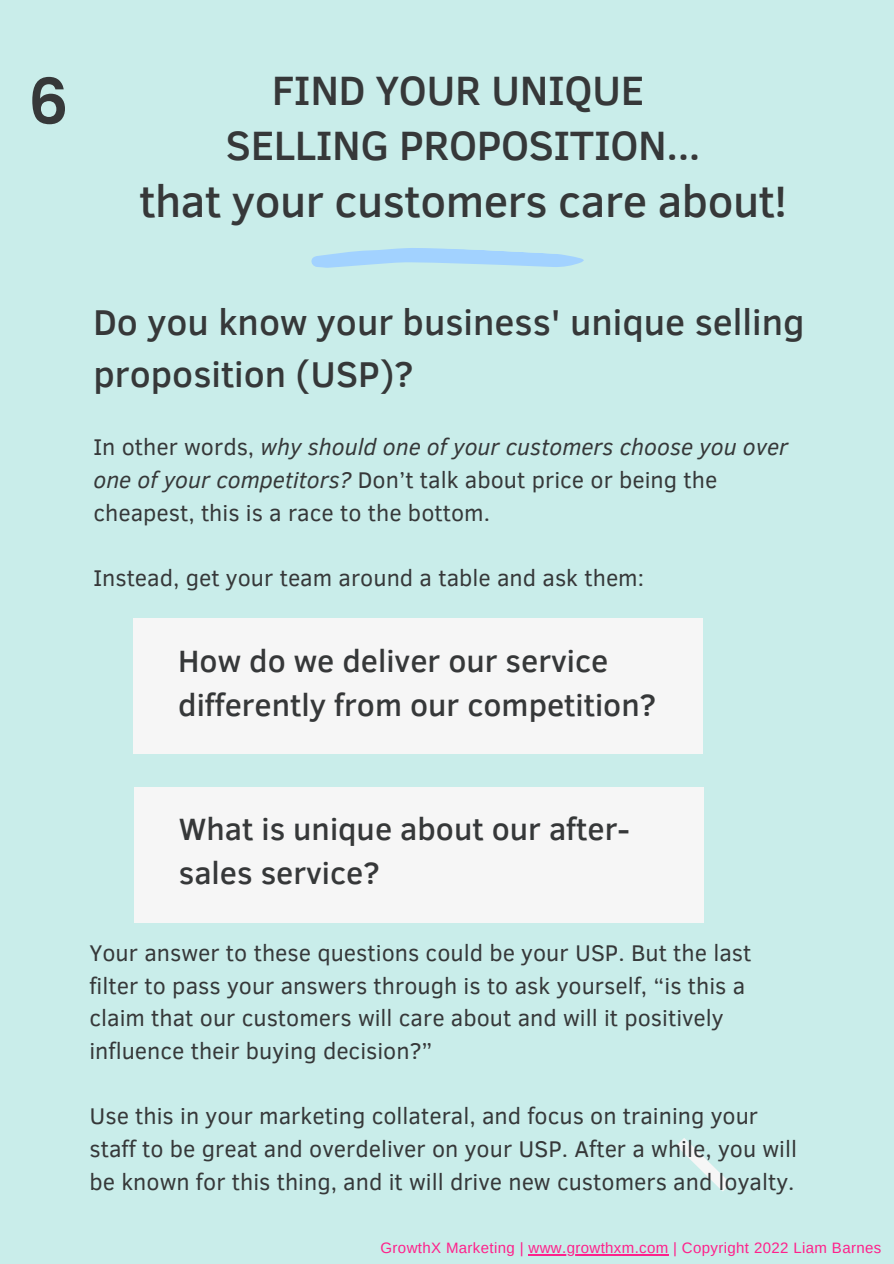
<style>
.page{position:relative;width:894px;height:1264px;background:#fff}
.page>*{position:absolute;margin:0;border:0;box-sizing:border-box;transform-origin:0 0}
.t1{font:600 63.45px "Poppins";color:#363839}
.t2{font:500 45px "Clear Sans";letter-spacing:-.01em;color:#363839}
.t3{font:500 42px "Clear Sans";letter-spacing:-.01em;color:#363839}
.t4{font:500 36.75px/51.8px "Clear Sans";color:#363839}
.t5{font:500 31.65px/44px "Clear Sans";color:#363839}
.t6{font:23.25px/32.7px "Clear Sans";color:#363839}
.t7{font:15px "Arimo";letter-spacing:.025em;color:#fe218b}
.s1{font-style:italic}
</style>
<div class="page">
<div style="left:0;top:0;width:893px;height:1263px;background:#c9edea"></div>
<div style="left:134px;top:619px;width:568px;height:135px;background:#f6f6f6"></div>
<svg style="left:676px;top:1138px;width:54px;height:53px"></svg>
<svg style="left:311px;top:248px;width:273px;height:20px"></svg>
<div style="left:134px;top:787px;width:569px;height:135px;background:#f6f6f6"></div>
<hr style="left:528px;top:1254px;width:140px;height:1px;background:#fe218b">
<p class="t1" style="left:28px;top:65px;width:42px">6</p>
<p class="t3" style="left:271px;top:60px;width:374px">FIND YOUR UNIQUE</p>
<p class="t3" style="left:226px;top:114px;width:476px">SELLING PROPOSITION...</p>
<p class="t2" style="left:139px;top:168px;width:648px">that your customers care about!</p>
<p class="t4" style="left:93px;top:294px;width:712px">Do you know your business' unique selling proposition (USP)?</p>
<p class="t6" style="left:93px;top:429px;width:696px">In other words, <span class="s1">why should one of your customers choose you over one of your competitors?</span> Don’t talk about price or being the cheapest, this is a race to the bottom.</p>
<p class="t6" style="left:93px;top:560px;width:552px">Instead, get your team around a table and ask them:</p>
<p class="t5" style="left:178px;top:637px;width:479px">How do we deliver our service differently from our competition?</p>
<p class="t5" style="left:179px;top:805px;width:452px">What is unique about our after&shy;sales service?</p>
<p class="t6" style="left:89px;top:935px;width:663px">Your answer to these questions could be your USP. But the last filter to pass your answers through is to ask yourself, “is this a claim that our customers will care about and will it positively influence their buying decision?”</p>
<p class="t6" style="left:89px;top:1098px;width:709px">Use this in your marketing collateral, and focus on training your staff to be great and overdeliver on your USP. After a while, you will be known for this thing, and it will drive new customers and loyalty.</p>
<p class="t7" style="left:380px;top:1239px;width:502px">GrowthX Marketing | www.growthxm.com | Copyright 2022 Liam Barnes</p>
</div>
